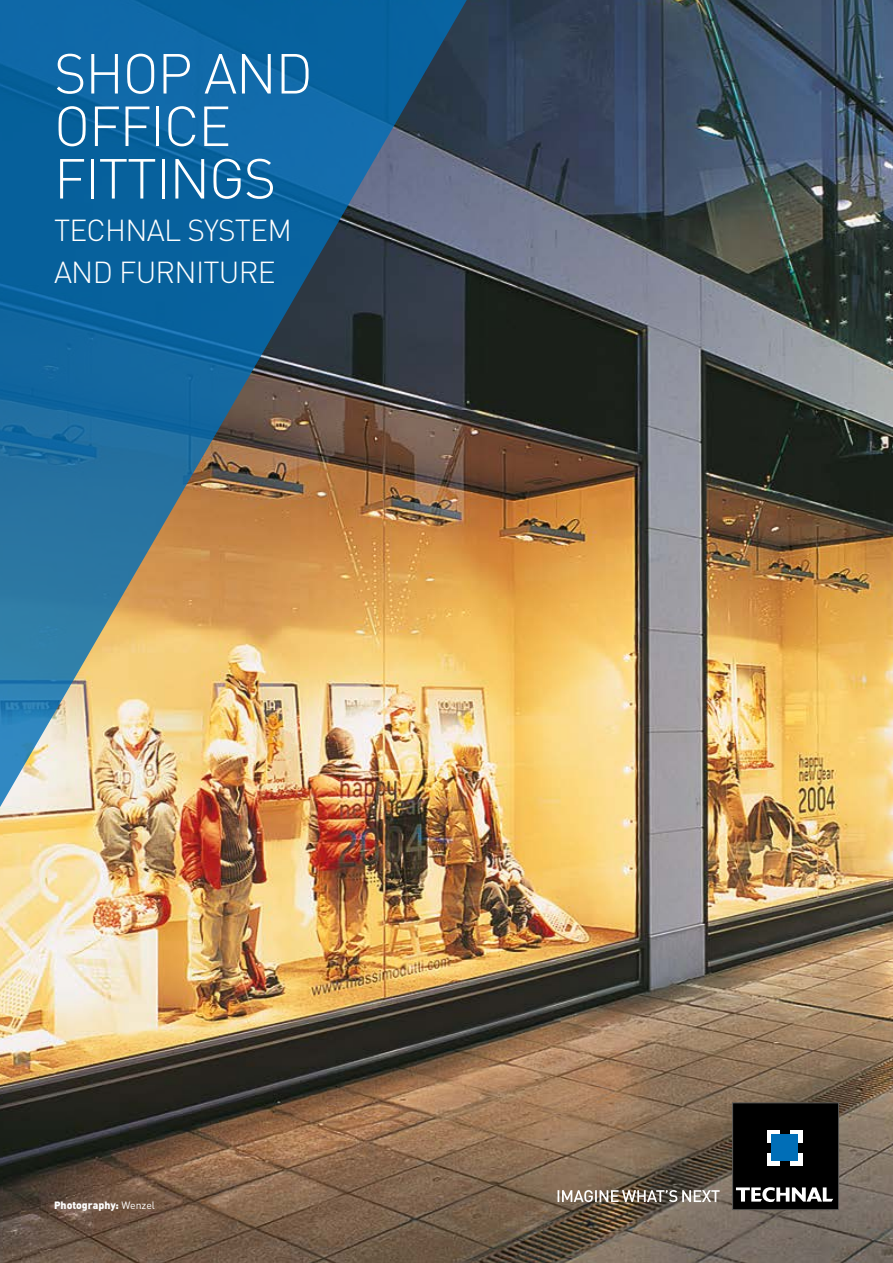
<style>
.page{position:relative;width:893px;height:1263px;background:#fff}
.page>*{position:absolute;margin:0;border:0;box-sizing:border-box;transform-origin:0 0}
.t1{font:300 55.5px/52.5px "DIN Pro";letter-spacing:-.025em;color:#fff}
.t2{font:300 30px/42px "DIN Pro";letter-spacing:-.025em;color:#fff}
.t3{font:900 10.5px "DIN Pro";color:#fff}
.s1{font-weight:400}
</style>
<div class="page">
<img style="left:0;top:0;width:893px;height:1263px">
<img style="left:0;top:0;width:474px;height:829px">
<div style="left:733px;top:1103px;width:105px;height:106px;background:#000"></div>
<div style="left:732px;top:1102px;width:107px;height:108px;border:1px solid #575756"></div>
<svg style="left:736px;top:1187px;width:97px;height:15px"></svg>
<div style="left:767px;top:1130px;width:13px;height:13px;background:#fff"></div>
<div style="left:790px;top:1130px;width:12px;height:13px;background:#fff"></div>
<div style="left:767px;top:1153px;width:13px;height:13px;background:#fff"></div>
<div style="left:790px;top:1153px;width:12px;height:13px;background:#fff"></div>
<div style="left:771px;top:1134px;width:27px;height:27px;background:#006eb7"></div>
<svg style="left:558px;top:1190px;width:162px;height:12px"></svg>
<h1 class="t1" style="left:54px;top:42px;width:261px">SHOP AND<br>OFFICE<br>FITTINGS</h1>
<p class="t2" style="left:54px;top:206px;width:239px">TECHNAL SYSTEM<br>AND FURNITURE</p>
<p class="t3" style="left:54px;top:1196px;width:103px">Photography: <span class="s1">Wenzel</span></p>
</div>
